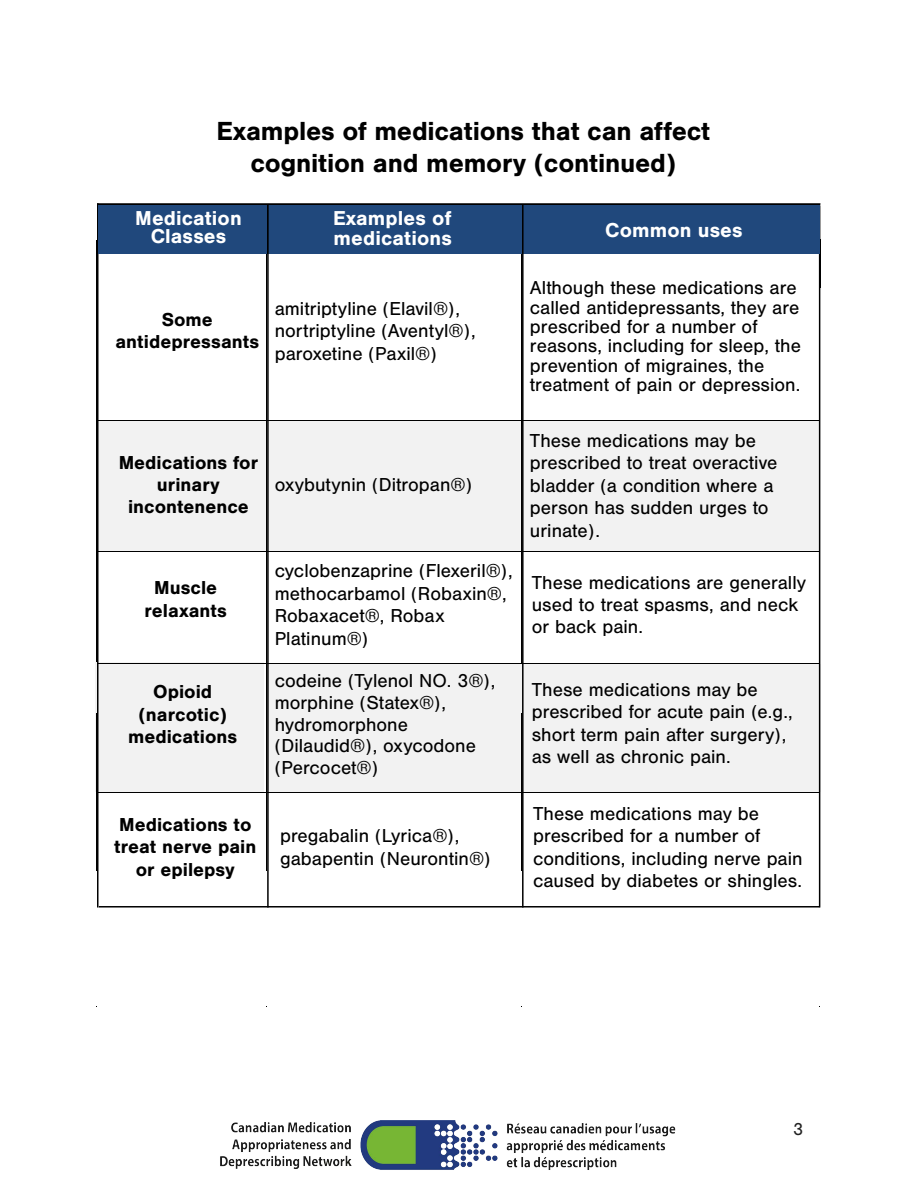
<style>
.page{position:relative;width:918px;height:1188px;background:#fff}
.page>*{position:absolute;margin:0;border:0;box-sizing:border-box;transform-origin:0 0}
.t1{font:700 27.15px/32.5px "Nimbus San";letter-spacing:-.01em;color:#000;text-align:center}
.t2{font:700 20.85px/18.1px "Nimbus San";letter-spacing:.005em;color:#fff;text-align:center}
.t3{font:19.5px/22.4px "Nimbus San";color:#000}
.t4{font:700 19.5px/22.4px "Nimbus San";color:#000;text-align:center}
.t5{font:18px "Nimbus San";color:#212121}
</style>
<div class="page">
<hr style="left:266px;top:241px;width:1px;height:179px;background:#000">
<hr style="left:521px;top:241px;width:1px;height:179px;background:#000">
<div style="left:97px;top:421px;width:169px;height:131px;background:#f2f2f2"></div>
<div style="left:267px;top:421px;width:254px;height:131px;background:#f2f2f2"></div>
<div style="left:522px;top:421px;width:297px;height:131px;background:#f2f2f2"></div>
<hr style="left:97px;top:420px;width:169px;height:1px;background:#000">
<hr style="left:267px;top:420px;width:254px;height:1px;background:#000">
<hr style="left:522px;top:420px;width:297px;height:1px;background:#000">
<hr style="left:266px;top:421px;width:1px;height:156px;background:#000">
<hr style="left:521px;top:421px;width:1px;height:156px;background:#000">
<hr style="left:97px;top:551px;width:169px;height:1px;background:#000">
<hr style="left:267px;top:551px;width:254px;height:1px;background:#000">
<hr style="left:522px;top:551px;width:297px;height:1px;background:#000">
<hr style="left:266px;top:578px;width:1px;height:135px;background:#000">
<hr style="left:521px;top:578px;width:1px;height:135px;background:#000">
<div style="left:95px;top:663px;width:169px;height:129px;background:#f2f2f2"></div>
<div style="left:269px;top:663px;width:254px;height:129px;background:#f2f2f2"></div>
<div style="left:524px;top:664px;width:297px;height:128px;background:#f2f2f2"></div>
<hr style="left:97px;top:663px;width:169px;height:1px;background:#000">
<hr style="left:267px;top:663px;width:254px;height:1px;background:#000">
<hr style="left:522px;top:663px;width:297px;height:1px;background:#000">
<hr style="left:266px;top:714px;width:1px;height:157px;background:#000">
<hr style="left:521px;top:714px;width:1px;height:157px;background:#000">
<hr style="left:97px;top:792px;width:169px;height:1px;background:#000">
<hr style="left:267px;top:792px;width:254px;height:1px;background:#000">
<hr style="left:522px;top:792px;width:297px;height:1px;background:#000">
<hr style="left:97px;top:203px;width:2px;height:705px;background:#000">
<hr style="left:819px;top:205px;width:1px;height:703px;background:#000">
<hr style="left:99px;top:906px;width:720px;height:2px;background:#000">
<hr style="left:820px;top:239px;width:1px;height:49px;background:#000">
<div style="left:98px;top:205px;width:169px;height:49px;background:#20487c"></div>
<div style="left:268px;top:205px;width:254px;height:49px;background:#20487c"></div>
<div style="left:523px;top:205px;width:297px;height:49px;background:#20487c"></div>
<hr style="left:522px;top:204px;width:2px;height:704px;background:#000">
<hr style="left:267px;top:204px;width:2px;height:704px;background:#000">
<hr style="left:97px;top:203px;width:723px;height:2px;background:#000">
<img style="left:220px;top:1120px;width:456px;height:50px">
<h1 class="t1" style="left:217px;top:114px;width:495px">Examples of medications that can affect cognition and memory (continued)</h1>
<p class="t2" style="left:135px;top:209px;width:108px">Medication<br>Classes</p>
<p class="t2" style="left:333px;top:209px;width:120px;line-height:19.5px;text-align:left">Examples of medications</p>
<p class="t2" style="left:605px;top:221px;width:139px">Common uses</p>
<p class="t4" style="left:115px;top:309px;width:145px">Some antidepressants</p>
<p class="t3" style="left:275px;top:297px;width:202px">amitriptyline (Elavil®), nortriptyline (Aventyl®), paroxetine (Paxil®)</p>
<p class="t4" style="left:119px;top:451px;width:141px">Medications for urinary incontenence</p>
<p class="t3" style="left:275px;top:474px;width:199px">oxybutynin (Ditropan®)</p>
<p class="t3" style="left:530px;top:279px;width:272px;line-height:19.4px">Although these medications are called antidepressants, they are prescribed for a number of reasons, including for sleep, the prevention of migraines, the treatment of pain or depression.</p>
<p class="t3" style="left:530px;top:430px;width:249px">These medications may be prescribed to treat overactive bladder (a condition where a person has sudden urges to urinate).</p>
<p class="t4" style="left:144px;top:577px;width:84px">Muscle relaxants</p>
<p class="t3" style="left:275px;top:560px;width:240px">cyclobenzaprine (Flexeril®), methocarbamol (Robaxin®,<br>Robaxacet®, Robax<br>Platinum®)</p>
<p class="t3" style="left:532px;top:571px;width:276px">These medications are generally used to treat spasms, and neck or back pain.</p>
<p class="t4" style="left:128px;top:681px;width:111px">Opioid (narcotic) medications</p>
<p class="t3" style="left:275px;top:670px;width:222px;line-height:21.9px">codeine (Tylenol NO. 3®), morphine (Statex®), hydromorphone (Dilaudid®), oxycodone (Percocet®)</p>
<p class="t3" style="left:532px;top:678px;width:263px">These medications may be prescribed for acute pain (e.g., short term pain after surgery), as well as chronic pain.</p>
<p class="t4" style="left:114px;top:813px;width:144px">Medications to treat nerve pain or epilepsy</p>
<p class="t3" style="left:280px;top:825px;width:212px">pregabalin (Lyrica®), gabapentin (Neurontin®)</p>
<p class="t3" style="left:533px;top:803px;width:271px">These medications may be prescribed for a number of conditions, including nerve pain caused by diabetes or shingles.</p>
<p class="t5" style="left:793px;top:1119px;width:12px">3</p>
</div>
